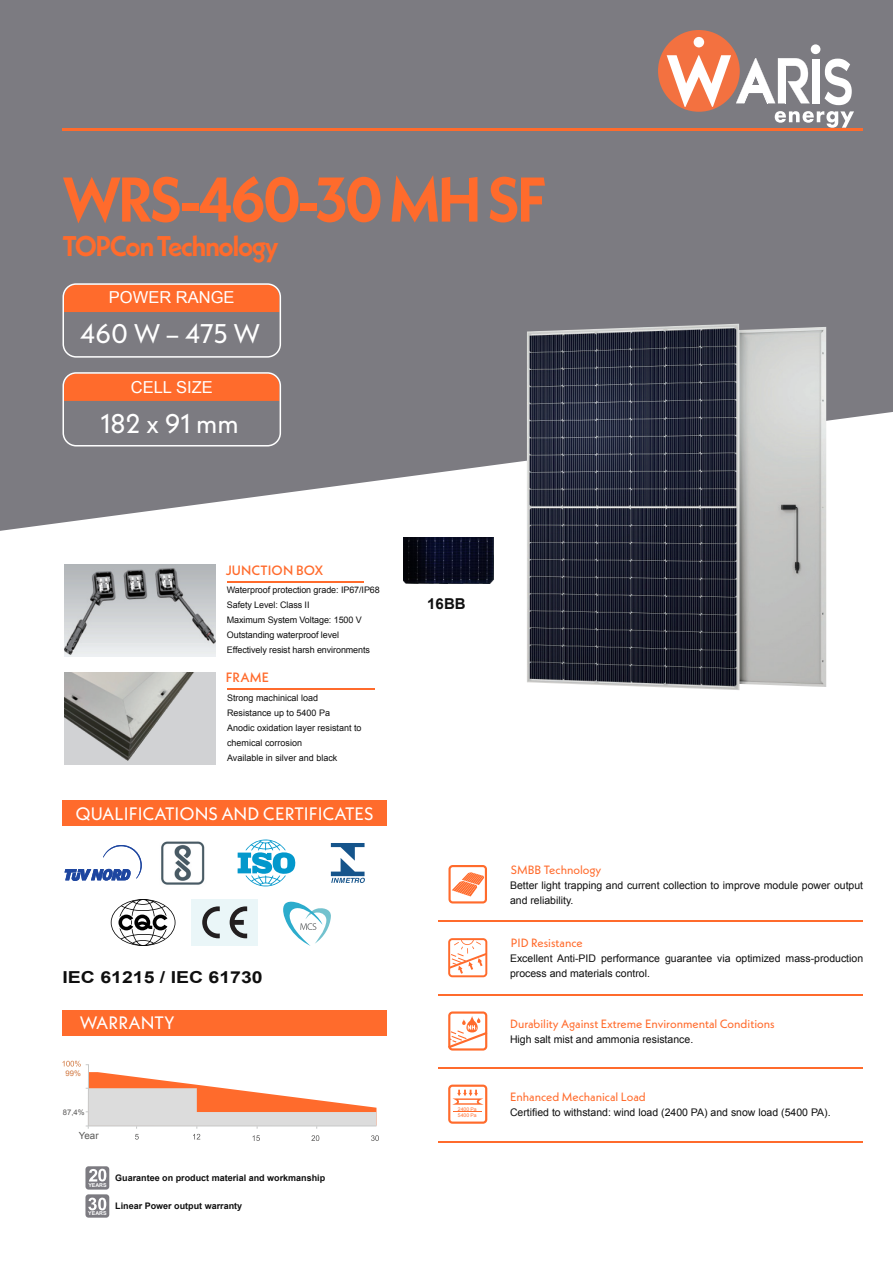
<style>
.page{position:relative;width:893px;height:1263px;background:#fff}
.page>*{position:absolute;margin:0;border:0;box-sizing:border-box;transform-origin:0 0}
.t1{font:700 63px "Neue Kabel";letter-spacing:-.05em;color:#ff6b2c;scale:.95 1}
.t2{font:700 28.5px "Neue Kabel";letter-spacing:-.05em;color:#ff6b2c;scale:.95 1}
.t3{font:27px "Neue Kabel";color:#fff}
.t4{font:18px "Neue Kabel";color:#fff}
.t5{font:16.5px "Arial";color:#fff}
.t6{font:700 16.5px "Arial";color:#0f0f0f;scale:1.18 1}
.t7{font:700 15px "Arial";color:#0f0f0f}
.t8{font:500 13.5px "Neue Kabel";letter-spacing:.01em;color:#ff6b2c}
.t9{font:12px "Neue Kabel";color:#ff6b2c}
.t10{font:10.5px/15px "Arial";color:#0f0f0f}
.t11{font:9.75px "Arial";color:#595857}
.t12{font:9px "Arial";letter-spacing:-.01em;color:#0f0f0f}
.t13{font:700 9px "Arial";color:#0f0f0f}
.t14{font:7.65px "Arial";color:#595857}
.t15{font:7.65px "Arial";color:#d0753d}
.t16{font:700 5.4px "Arial";color:#fff}
.t17{font:5.1px/6.4px "Arial Unicode MS";color:#ff6b2c}
</style>
<div class="page">
<svg style="left:0;top:0;width:893px;height:531px;background:#858489"></svg>
<hr style="left:63px;top:128px;width:800px;height:3px;background:#ff6b2c">
<div style="left:64px;top:373px;width:216px;height:28px;background:#ff6b2c"></div>
<div style="left:63px;top:372px;width:218px;height:74px;border:2px solid #fff;border-radius:13px"></div>
<div style="left:64px;top:284px;width:216px;height:28px;background:#ff6b2c"></div>
<div style="left:63px;top:283px;width:218px;height:75px;border:2px solid #fff;border-radius:13px"></div>
<img style="left:527px;top:324px;width:299px;height:366px">
<img style="left:403px;top:538px;width:91px;height:45px">
<img style="left:64px;top:564px;width:152px;height:93px">
<div style="left:64px;top:672px;width:152px;height:92px;background:#d1d2d4"></div>
<img style="left:64px;top:672px;width:130px;height:89px">
<div style="left:63px;top:800px;width:324px;height:26px;background:#ff6b2c"></div>
<div style="left:63px;top:1010px;width:324px;height:26px;background:#ff6b2c"></div>
<svg style="left:63px;top:1061px;width:316px;height:80px"></svg>
<div style="left:78px;top:1130px;width:21px;height:10px;background:#fff"></div>
<div style="left:658px;top:30px;width:82px;height:82px;background:#f37140;border-radius:50%"></div>
<div style="left:811px;top:44px;width:9px;height:10px;background:#fff;border-radius:50%"></div>
<div style="left:694px;top:37px;width:10px;height:10px;background:#fefdfc;border-radius:50%"></div>
<svg style="left:667px;top:55px;width:187px;height:73px"></svg>
<svg style="left:65px;top:845px;width:77px;height:36px"></svg>
<img style="left:161px;top:841px;width:44px;height:44px">
<svg style="left:331px;top:843px;width:34px;height:40px"></svg>
<svg style="left:238px;top:839px;width:58px;height:47px"></svg>
<svg style="left:111px;top:899px;width:64px;height:47px"></svg>
<div style="left:192px;top:899px;width:66px;height:47px;background:#eaf6f8"></div>
<svg style="left:202px;top:906px;width:18px;height:32px"></svg>
<svg style="left:230px;top:906px;width:17px;height:32px"></svg>
<svg style="left:283px;top:901px;width:48px;height:45px"></svg>
<hr style="left:439px;top:920px;width:424px;height:2px;background:#ff6b2c">
<hr style="left:439px;top:994px;width:424px;height:1px;background:#ff6b2c">
<hr style="left:439px;top:1067px;width:424px;height:2px;background:#ff6b2c">
<hr style="left:439px;top:1141px;width:424px;height:1px;background:#ff6b2c">
<svg style="left:448px;top:865px;width:39px;height:38px"></svg>
<svg style="left:448px;top:938px;width:39px;height:39px"></svg>
<svg style="left:448px;top:1011px;width:39px;height:39px"></svg>
<svg style="left:448px;top:1084px;width:39px;height:40px"></svg>
<hr style="left:227px;top:581px;width:137px;height:1px;background:#ff6b2c">
<hr style="left:227px;top:689px;width:148px;height:1px;background:#ff6b2c">
<div style="left:85px;top:1166px;width:24px;height:23px;background:#7c7b81;border-radius:3px"></div>
<svg style="left:89px;top:1169px;width:17px;height:12px"></svg>
<div style="left:85px;top:1194px;width:24px;height:24px;background:#7c7b81;border-radius:3px"></div>
<svg style="left:88px;top:1197px;width:18px;height:13px"></svg>
<p class="t1" style="left:63px;top:160px;width:512px">WRS-460-30 MH SF</p>
<p class="t2" style="left:63px;top:228px;width:229px">TOPCon Technology</p>
<p class="t5" style="left:109px;top:287px;width:127px">POWER RANGE</p>
<p class="t3" style="left:80px;top:316px;width:182px">460 W – 475 W</p>
<p class="t5" style="left:131px;top:376px;width:83px">CELL SIZE</p>
<p class="t3" style="left:100px;top:406px;width:140px">182 x 91 mm</p>
<p class="t8" style="left:226px;top:561px;width:99px">JUNCTION BOX</p>
<p class="t12" style="left:227px;top:584px;width:154px">Waterproof protection grade: IP67/IP68</p>
<p class="t12" style="left:227px;top:599px;width:84px">Safety Level: Class II</p>
<p class="t12" style="left:227px;top:614px;width:136px">Maximum System Voltage: 1500 V</p>
<p class="t12" style="left:227px;top:629px;width:114px">Outstanding waterproof level</p>
<p class="t12" style="left:227px;top:644px;width:145px">Effectively resist harsh environments</p>
<p class="t8" style="left:226px;top:669px;width:45px">FRAME</p>
<p class="t12" style="left:227px;top:692px;width:93px">Strong machinical load</p>
<p class="t12" style="left:227px;top:707px;width:105px">Resistance up to 5400 Pa</p>
<p class="t12" style="left:227px;top:722px;width:136px">Anodic oxidation layer resistant to</p>
<p class="t12" style="left:227px;top:737px;width:77px">chemical corrosion</p>
<p class="t12" style="left:227px;top:752px;width:112px">Available in silver and black</p>
<p class="t4" style="left:75px;top:802px;width:300px">QUALIFICATIONS AND CERTIFICATES</p>
<p class="t6" style="left:63px;top:966px;width:171px">IEC 61215 / IEC 61730</p>
<p class="t4" style="left:80px;top:1011px;width:96px">WARRANTY</p>
<p class="t15" style="left:66px;top:1068px;width:17px">99%</p>
<p class="t14" style="left:63px;top:1107px;width:23px">87,4%</p>
<p class="t11" style="left:79px;top:1129px;width:21px">Year</p>
<p class="t16" style="left:88px;top:1182px;width:20px">YEARS</p>
<p class="t16" style="left:88px;top:1210px;width:20px">YEARS</p>
<p class="t13" style="left:115px;top:1172px;width:212px">Guarantee on product material and workmanship</p>
<p class="t13" style="left:115px;top:1200px;width:129px">Linear Power output warranty</p>
<p class="t7" style="left:427px;top:593px;width:40px">16BB</p>
<p class="t17" style="left:458px;top:1106px;width:20px">2400 Pa<br>5400 Pa</p>
<p class="t9" style="left:511px;top:862px;width:92px">SMBB Technology</p>
<p class="t10" style="left:510px;top:878px;width:355px">Better light trapping and current collection to improve module power output and reliability.</p>
<p class="t9" style="left:511px;top:935px;width:73px">PID Resistance</p>
<p class="t10" style="left:510px;top:951px;width:355px">Excellent Anti-PID performance guarantee via optimized mass-production process and materials control.</p>
<p class="t9" style="left:510px;top:1016px;width:266px">Durability Against Extreme Environmental Conditions</p>
<p class="t10" style="left:510px;top:1032px;width:185px">High salt mist and ammonia resistance.</p>
<p class="t9" style="left:510px;top:1089px;width:137px">Enhanced Mechanical Load</p>
<p class="t10" style="left:510px;top:1105px;width:322px">Certified to withstand: wind load (2400 PA) and snow load (5400 PA).</p>
</div>
